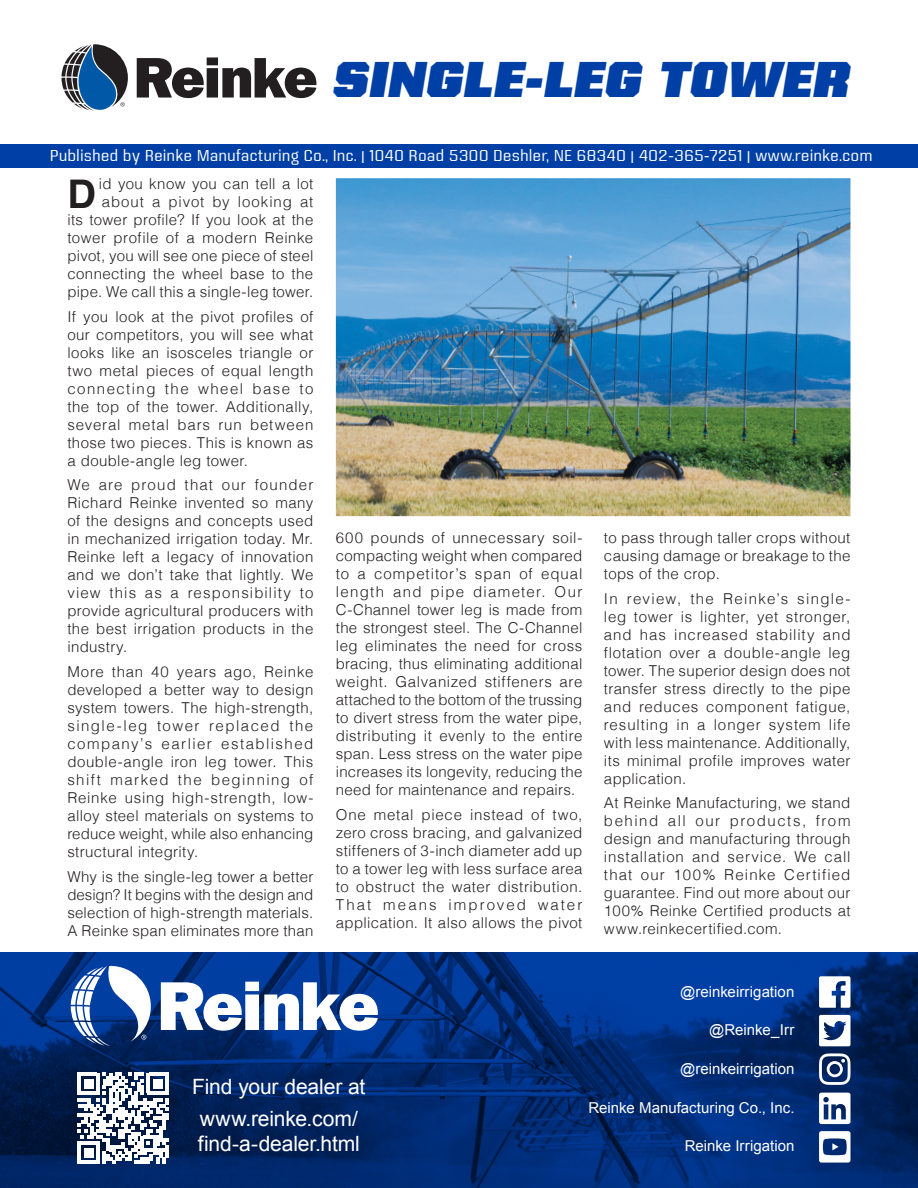
<style>
.page{position:relative;width:918px;height:1188px;background:#fff}
.page>*{position:absolute;margin:0;border:0;box-sizing:border-box;transform-origin:0 0}
.Main_text{font:italic 900 47.4px "Kairos Sans W1 G";color:#0040a6}
.body{font:700 39.45px "Helvetica";color:#231f20}
.body-2{font:21px/25.2px "Arial";letter-spacing:-.005em;color:#fff}
.body-3{font:300 15px/18px "Helvetica";letter-spacing:.025em;color:#231f20;text-align:justify}
.t1{font:15px "Kairos Sans W1 G";color:#fff}
.body-4{font:15px "Arial";letter-spacing:.005em;color:#fff}
</style>
<div class="page">
<div style="left:0;top:145px;width:918px;height:23px;background:#0040a6"></div>
<svg style="left:137px;top:57px;width:179px;height:41px"></svg>
<svg style="left:62px;top:44px;width:66px;height:67px"></svg>
<svg style="left:0;top:953px;width:918px;height:235px;background:#002c75"></svg>
<svg style="left:161px;top:982px;width:217px;height:49px"></svg>
<svg style="left:71px;top:966px;width:80px;height:80px"></svg>
<svg style="left:819px;top:1093px;width:31px;height:31px"></svg>
<svg style="left:819px;top:976px;width:31px;height:32px"></svg>
<svg style="left:819px;top:1015px;width:32px;height:31px"></svg>
<svg style="left:819px;top:1053px;width:32px;height:32px"></svg>
<svg style="left:819px;top:1131px;width:31px;height:32px"></svg>
<svg style="left:78px;top:1073px;width:91px;height:91px"></svg>
<img style="left:336px;top:178px;width:514px;height:338px">
<p class="Main_text" style="left:333px;top:46px;width:519px">SINGLE-LEG TOWER</p>
<p class="t1" style="left:50px;top:146px;width:824px">Published by Reinke Manufacturing Co., Inc. <sub>l</sub> 1040 Road 5300 Deshler, NE 68340 <sub>l</sub> 402-365-7251 <sub>l</sub> www.reinke.com</p>
<p class="body-3" style="left:67px;top:174px;width:248px;text-align:right">id you know you can tell a lot about a pivot by looking at<br>its tower profile? If you look at the tower profile of a modern Reinke pivot, you will see one piece of steel connecting the wheel base to the pipe. We call this a single-leg tower.</p>
<p class="body-3" style="left:67px;top:306px;width:248px">If you look at the pivot profiles of our competitors, you will see what looks like an isosceles triangle or two metal pieces of equal length connecting the wheel base to the top of the tower. Additionally, several metal bars run between those two pieces. This is known as a double-angle leg tower.</p>
<p class="body-3" style="left:67px;top:475px;width:248px">We are proud that our founder Richard Reinke invented so many of the designs and concepts used in mechanized irrigation today. Mr.<br>Reinke left a legacy of innovation and we don’t take that lightly. We view this as a responsibility to provide agricultural producers with the best irrigation products in the industry.</p>
<p class="body-3" style="left:67px;top:662px;width:248px">More than 40 years ago, Reinke developed a better way to design system towers. The high-strength, single-leg tower replaced the company’s earlier established double-angle iron leg tower. This shift marked the beginning of Reinke using high-strength, low&shy;alloy steel materials on systems to reduce weight, while also enhancing structural integrity.</p>
<p class="body-3" style="left:67px;top:867px;width:248px">Why is the single-leg tower a better design? It begins with the design and selection of high-strength materials.<br>A Reinke span eliminates more than</p>
<p class="body" style="left:68px;top:162px;width:30px">D</p>
<p class="body-3" style="left:336px;top:527px;width:248px">600 pounds of unnecessary soil&shy;compacting weight when compared to a competitor’s span of equal length and pipe diameter. Our C-Channel tower leg is made from the strongest steel. The C-Channel leg eliminates the need for cross bracing, thus eliminating additional weight. Galvanized stiffeners are attached to the bottom of the trussing to divert stress from the water pipe, distributing it evenly to the entire span. Less stress on the water pipe increases its longevity, reducing the need for maintenance and repairs.</p>
<p class="body-3" style="left:336px;top:804px;width:248px">One metal piece instead of two, zero cross bracing, and galvanized stiffeners of 3-inch diameter add up to a tower leg with less surface area to obstruct the water distribution.<br>That means improved water application. It also allows the pivot</p>
<p class="body-3" style="left:604px;top:527px;width:248px">to pass through taller crops without causing damage or breakage to the tops of the crop.</p>
<p class="body-3" style="left:604px;top:588px;width:248px">In review, the Reinke’s single&shy;leg tower is lighter, yet stronger, and has increased stability and flotation over a double-angle leg tower. The superior design does not transfer stress directly to the pipe and reduces component fatigue, resulting in a longer system life with less maintenance. Additionally, its minimal profile improves water application.</p>
<p class="body-3" style="left:604px;top:793px;width:248px">At Reinke Manufacturing, we stand behind all our products, from design and manufacturing through installation and service. We call that our 100% Reinke Certified guarantee. Find out more about our 100% Reinke Certified products at www.reinkecertified.com.</p>
<p class="body-2" style="left:192px;top:1074px;width:175px">Find your dealer at</p>
<p class="body-2" style="left:198px;top:1106px;width:164px">www.reinke.com/ find-a-dealer.html</p>
<p class="body-4" style="left:680px;top:982px;width:116px">@reinkeirrigation</p>
<p class="body-4" style="left:709px;top:1020px;width:87px">@Reinke_Irr</p>
<p class="body-4" style="left:680px;top:1058px;width:116px">@reinkeirrigation</p>
<p class="body-4" style="left:589px;top:1098px;width:208px">Reinke Manufacturing Co., Inc.</p>
<p class="body-4" style="left:685px;top:1136px;width:111px">Reinke Irrigation</p>
</div>
